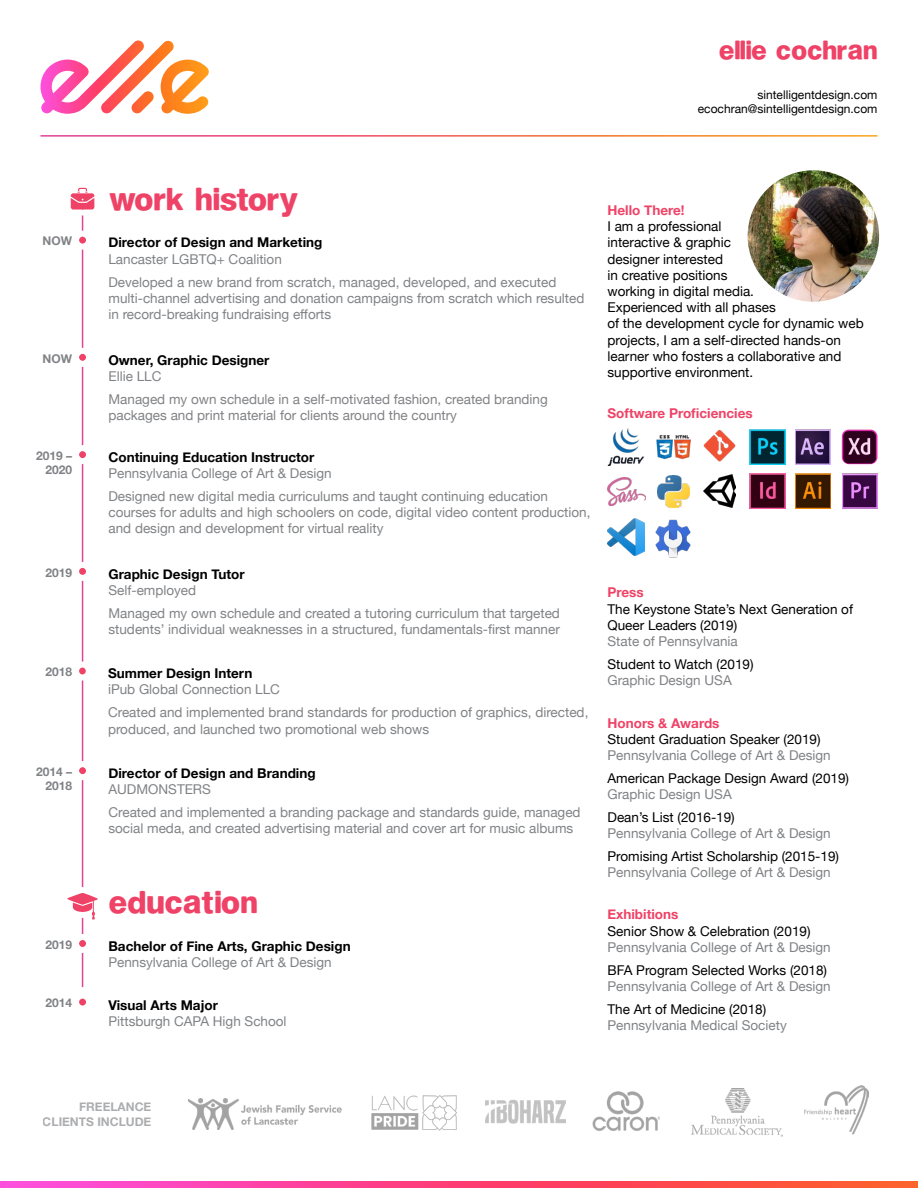
<style>
.page{position:relative;width:918px;height:1188px;background:#fff}
.page>*{position:absolute;margin:0;border:0;box-sizing:border-box;transform-origin:0 0}
.t1{font:36px "PLZ";color:#ef4267}
.t2{font:30px "PLZ";color:#ef4267}
.t3{font:13.5px/23px "Helvetica Neue";color:#808285}
.t4{font:13.5px/16.2px "Helvetica Neue";color:#000}
.t5{font:700 13.5px "Helvetica Neue";color:#000}
.t6{font:700 13.5px "Helvetica Neue";color:#ef4267}
.t7{font:700 12px/14.4px "Helvetica Neue";color:#808285;text-align:right}
.t8{font:12px/14.4px "Helvetica Neue";color:#000;text-align:right}
</style>
<div class="page">
<img style="left:0;top:1182px;width:918px;height:6px">
<img style="left:593px;top:1091px;width:67px;height:40px">
<img style="left:485px;top:1099px;width:80px;height:25px">
<img style="left:371px;top:1095px;width:86px;height:36px">
<img style="left:692px;top:1089px;width:91px;height:47px">
<img style="left:804px;top:1086px;width:64px;height:48px">
<img style="left:188px;top:1098px;width:154px;height:31px">
<hr style="left:82px;top:199px;width:1px;height:788px;background:#e04398">
<svg style="left:67px;top:882px;width:31px;height:48px"></svg>
<svg style="left:70px;top:187px;width:25px;height:32px"></svg>
<div style="left:76px;top:937px;width:13px;height:13px;background:#ef4267;border-radius:50%"></div>
<div style="left:73px;top:934px;width:19px;height:19px;border:6px solid #fff;border-radius:50%"></div>
<div style="left:76px;top:996px;width:13px;height:13px;background:#ef4267;border-radius:50%"></div>
<div style="left:73px;top:993px;width:19px;height:19px;border:6px solid #fff;border-radius:50%"></div>
<div style="left:76px;top:234px;width:13px;height:13px;background:#ef4267;border-radius:50%"></div>
<div style="left:73px;top:231px;width:19px;height:19px;border:6px solid #fff;border-radius:50%"></div>
<div style="left:76px;top:448px;width:13px;height:13px;background:#ef4267;border-radius:50%"></div>
<div style="left:73px;top:445px;width:19px;height:19px;border:6px solid #fff;border-radius:50%"></div>
<div style="left:76px;top:351px;width:13px;height:13px;background:#ef4267;border-radius:50%"></div>
<div style="left:73px;top:348px;width:19px;height:19px;border:6px solid #fff;border-radius:50%"></div>
<div style="left:76px;top:565px;width:13px;height:13px;background:#ef4267;border-radius:50%"></div>
<div style="left:73px;top:562px;width:19px;height:19px;border:6px solid #fff;border-radius:50%"></div>
<div style="left:76px;top:665px;width:13px;height:13px;background:#ef4267;border-radius:50%"></div>
<div style="left:73px;top:662px;width:19px;height:19px;border:6px solid #fff;border-radius:50%"></div>
<div style="left:76px;top:764px;width:13px;height:13px;background:#ef4267;border-radius:50%"></div>
<div style="left:73px;top:761px;width:19px;height:19px;border:6px solid #fff;border-radius:50%"></div>
<img style="left:657px;top:475px;width:32px;height:32px">
<img style="left:703px;top:429px;width:33px;height:33px">
<img style="left:656px;top:435px;width:35px;height:25px">
<img style="left:608px;top:477px;width:37px;height:28px">
<img style="left:608px;top:428px;width:37px;height:37px">
<img style="left:750px;top:430px;width:35px;height:34px">
<img style="left:795px;top:474px;width:36px;height:34px">
<img style="left:842px;top:474px;width:36px;height:34px">
<img style="left:750px;top:474px;width:35px;height:34px">
<img style="left:842px;top:429px;width:36px;height:35px">
<img style="left:795px;top:430px;width:36px;height:34px">
<img style="left:703px;top:475px;width:33px;height:33px">
<img style="left:608px;top:518px;width:37px;height:38px">
<img style="left:655px;top:519px;width:36px;height:39px">
<img style="left:748px;top:170px;width:131px;height:132px;border-radius:66px">
<svg style="left:40px;top:40px;width:169px;height:74px"></svg>
<h2 class="t2" style="left:719px;top:34px;width:160px">ellie cochran</h2>
<p class="t8" style="left:698px;top:88px;width:181px">sintelligentdesign.com ecochran@sintelligentdesign.com</p>
<h1 class="t1" style="left:108px;top:181px;width:192px">work history</h1>
<p class="t7" style="left:43px;top:234px;width:31px">NOW</p>
<p class="t5" style="left:108px;top:232px;width:215px">Director of Design and Marketing</p>
<p class="t3" style="left:108px;top:248px;width:449px">Lancaster LGBTQ+ Coalition<br>Developed a new brand from scratch, managed, developed, and executed</p>
<p class="t3" style="left:108px;top:291px;width:477px;line-height:16.2px">multi-channel advertising and donation campaigns from scratch which resulted in record-breaking fundraising efforts</p>
<p class="t7" style="left:43px;top:351px;width:31px">NOW</p>
<p class="t5" style="left:108px;top:349px;width:162px">Owner, Graphic Designer</p>
<p class="t3" style="left:108px;top:365px;width:441px">Ellie LLC<br>Managed my own schedule in a self-motivated fashion, created branding</p>
<p class="t3" style="left:108px;top:404px;width:350px">packages and print material for clients around the country</p>
<p class="t7" style="left:36px;top:449px;width:38px">2019 –<br>2020</p>
<p class="t5" style="left:108px;top:446px;width:207px">Continuing Education Instructor</p>
<p class="t3" style="left:108px;top:463px;width:441px">Pennsylvania College of Art &amp; Design<br>Designed new digital media curriculums and taught continuing education</p>
<p class="t3" style="left:108px;top:505px;width:484px;line-height:16.2px">courses for adults and high schoolers on code, digital video content production, and design and development for virtual reality</p>
<p class="t7" style="left:45px;top:565px;width:28px">2019</p>
<p class="t5" style="left:108px;top:563px;width:138px">Graphic Design Tutor</p>
<p class="t3" style="left:108px;top:579px;width:453px">Self-employed<br>Managed my own schedule and created a tutoring curriculum that targeted</p>
<p class="t3" style="left:108px;top:618px;width:453px">students’ individual weaknesses in a structured, fundamentals-first manner</p>
<p class="t7" style="left:45px;top:665px;width:28px">2018</p>
<p class="t5" style="left:108px;top:663px;width:146px">Summer Design Intern</p>
<p class="t3" style="left:108px;top:679px;width:482px">iPub Global Connection LLC<br>Created and implemented brand standards for production of graphics, directed,</p>
<p class="t3" style="left:108px;top:718px;width:323px">produced, and launched two promotional web shows</p>
<p class="t7" style="left:36px;top:765px;width:38px">2014 –<br>2018</p>
<p class="t5" style="left:108px;top:762px;width:209px">Director of Design and Branding</p>
<p class="t3" style="left:108px;top:779px;width:474px">AUDMONSTERS<br>Created and implemented a branding package and standards guide, managed</p>
<p class="t3" style="left:108px;top:818px;width:466px">social meda, and created advertising material and cover art for music albums</p>
<p class="t7" style="left:45px;top:938px;width:28px">2019</p>
<p class="t7" style="left:45px;top:996px;width:28px">2014</p>
<h1 class="t1" style="left:108px;top:884px;width:151px">education</h1>
<p class="t5" style="left:108px;top:935px;width:244px">Bachelor of Fine Arts, Graphic Design</p>
<p class="t3" style="left:108px;top:951px;width:225px">Pennsylvania College of Art &amp; Design</p>
<p class="t5" style="left:108px;top:995px;width:111px">Visual Arts Major</p>
<p class="t3" style="left:108px;top:1011px;width:180px">Pittsburgh CAPA High School</p>
<p class="t6" style="left:608px;top:200px;width:79px">Hello There!</p>
<p class="t4" style="left:608px;top:219px;width:258px">I am a professional<br>interactive &amp; graphic<br>designer interested<br>in creative positions<br>working in digital media.<br>Experienced with all phases<br>of the development cycle for dynamic web projects, I am a self-directed hands-on learner who fosters a collaborative and supportive environment.</p>
<p class="t6" style="left:608px;top:402px;width:147px">Software Proficiencies</p>
<p class="t6" style="left:608px;top:582px;width:38px">Press</p>
<p class="t4" style="left:608px;top:601px;width:247px">The Keystone State’s Next Generation of<br>Queer Leaders (2019)</p>
<p class="t3" style="left:608px;top:630px;width:132px">State of Pennsylvania</p>
<p class="t4" style="left:608px;top:657px;width:148px">Student to Watch (2019)</p>
<p class="t3" style="left:608px;top:670px;width:126px">Graphic Design USA</p>
<p class="t6" style="left:608px;top:712px;width:114px">Honors &amp; Awards</p>
<p class="t4" style="left:608px;top:732px;width:215px">Student Graduation Speaker (2019)</p>
<p class="t3" style="left:608px;top:744px;width:225px">Pennsylvania College of Art &amp; Design</p>
<p class="t4" style="left:608px;top:771px;width:243px">American Package Design Award (2019)</p>
<p class="t3" style="left:608px;top:784px;width:126px">Graphic Design USA</p>
<p class="t4" style="left:608px;top:810px;width:129px">Dean’s List (2016-19)</p>
<p class="t3" style="left:608px;top:823px;width:225px">Pennsylvania College of Art &amp; Design</p>
<p class="t4" style="left:608px;top:849px;width:233px">Promising Artist Scholarship (2015-19)</p>
<p class="t3" style="left:608px;top:862px;width:225px">Pennsylvania College of Art &amp; Design</p>
<p class="t6" style="left:608px;top:904px;width:72px">Exhibitions</p>
<p class="t4" style="left:608px;top:923px;width:205px">Senior Show &amp; Celebration (2019)</p>
<p class="t3" style="left:608px;top:936px;width:225px">Pennsylvania College of Art &amp; Design</p>
<p class="t4" style="left:608px;top:963px;width:221px">BFA Program Selected Works (2018)</p>
<p class="t3" style="left:608px;top:975px;width:225px">Pennsylvania College of Art &amp; Design</p>
<p class="t4" style="left:608px;top:1002px;width:160px">The Art of Medicine (2018)</p>
<p class="t3" style="left:608px;top:1015px;width:181px">Pennsylvania Medical Society</p>
<p class="t7" style="left:43px;top:1100px;width:110px">FREELANCE<br>CLIENTS INCLUDE</p>
</div>
